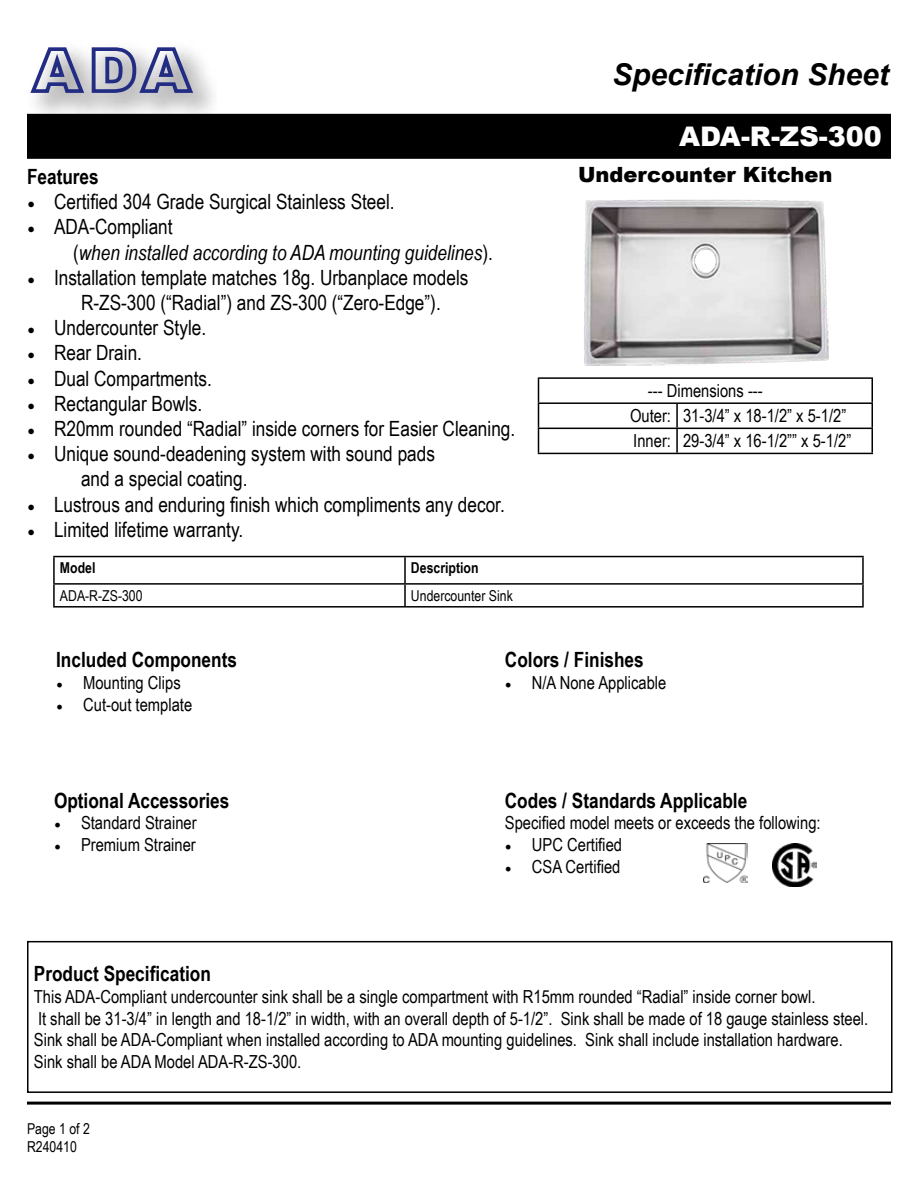
<style>
.page{position:relative;width:918px;height:1188px;background:#fff}
.page>*{position:absolute;margin:0;border:0;box-sizing:border-box;transform-origin:0 0}
.t1{font:italic 700 30px "Arial";color:#000}
.t2{font:900 27px "Arial";color:#fff}
.t3{font:21px/25.2px "Arial Narrow";color:#000}
.t4{font:700 21px "Arial Narrow";color:#000}
.t5{font:italic 21px/25.2px "Arial Narrow";color:#000}
.t6{font:900 21px "Arial";color:#000}
.t7{font:18px/21.6px "Arial Narrow";color:#000}
.t8{font:15px/18px "Arial Narrow";color:#000}
.t9{font:700 15px "Arial Narrow";color:#000}
.s1{font-family:"Minion Pro"}
.s2{font-family:"Minion Pro";font-style:normal}
.s3{font-style:normal}
</style>
<div class="page">
<hr style="left:27px;top:1102px;width:864px;height:3px;background:#000">
<hr style="left:53px;top:556px;width:352px;height:1px;background:#000">
<hr style="left:53px;top:557px;width:2px;height:26px;background:#000">
<hr style="left:405px;top:556px;width:459px;height:1px;background:#000">
<hr style="left:404px;top:557px;width:2px;height:26px;background:#000">
<hr style="left:862px;top:557px;width:2px;height:26px;background:#000">
<hr style="left:53px;top:583px;width:352px;height:2px;background:#000">
<hr style="left:53px;top:585px;width:2px;height:21px;background:#000">
<hr style="left:405px;top:583px;width:459px;height:2px;background:#000">
<hr style="left:404px;top:585px;width:2px;height:21px;background:#000">
<hr style="left:862px;top:585px;width:2px;height:21px;background:#000">
<hr style="left:53px;top:606px;width:352px;height:2px;background:#000">
<hr style="left:405px;top:606px;width:459px;height:2px;background:#000">
<img style="left:704px;top:843px;width:44px;height:39px">
<img style="left:773px;top:843px;width:43px;height:43px">
<hr style="left:538px;top:377px;width:139px;height:2px;background:#000">
<hr style="left:677px;top:377px;width:196px;height:2px;background:#000">
<hr style="left:871px;top:379px;width:2px;height:23px;background:#000">
<hr style="left:538px;top:402px;width:139px;height:2px;background:#000">
<hr style="left:677px;top:402px;width:196px;height:2px;background:#000">
<hr style="left:676px;top:404px;width:2px;height:24px;background:#000">
<hr style="left:871px;top:404px;width:2px;height:24px;background:#000">
<hr style="left:538px;top:428px;width:139px;height:1px;background:#000">
<svg style="left:538px;top:379px;width:1px;height:74px"></svg>
<hr style="left:677px;top:428px;width:196px;height:1px;background:#000">
<hr style="left:676px;top:429px;width:2px;height:24px;background:#000">
<hr style="left:871px;top:429px;width:2px;height:24px;background:#000">
<hr style="left:538px;top:453px;width:139px;height:1px;background:#000">
<hr style="left:677px;top:453px;width:196px;height:1px;background:#000">
<div style="left:27px;top:941px;width:865px;height:152px;border:2px solid #000"></div>
<div style="left:27px;top:114px;width:864px;height:45px;background:#000"></div>
<img style="left:584px;top:199px;width:245px;height:167px">
<svg style="left:30px;top:46px;width:166px;height:49px"></svg>
<h1 class="t1" style="left:612px;top:55px;width:278px">Specification Sheet</h1>
<p class="t4" style="left:27px;top:161px;width:73px">Features</p>
<p class="t3" style="left:27px;top:189px;width:369px"><span class="s1">•</span> Certified 304 Grade Surgical Stainless Steel.</p>
<p class="t5" style="left:73px;top:214px;width:421px;text-indent:-46px"><span class="s2">•</span> <span class="s3">ADA-Compliant<br>(</span>when installed according to ADA mounting guidelines<span class="s3">).</span></p>
<p class="t3" style="left:81px;top:264px;width:389px;text-indent:-54px"><span class="s1">•</span> Installation template matches 18g. Urbanplace models<br>R-ZS-300 (“Radial”) and ZS-300 (“Zero-Edge”).</p>
<p class="t3" style="left:27px;top:315px;width:181px"><span class="s1">•</span> Undercounter Style.</p>
<p class="t3" style="left:27px;top:340px;width:117px"><span class="s1">•</span> Rear Drain.</p>
<p class="t3" style="left:27px;top:365px;width:186px"><span class="s1">•</span> Dual Compartments.</p>
<p class="t3" style="left:27px;top:390px;width:177px"><span class="s1">•</span> Rectangular Bowls.</p>
<p class="t3" style="left:27px;top:415px;width:490px"><span class="s1">•</span> R20mm rounded “Radial” inside corners for Easier Cleaning.</p>
<p class="t3" style="left:81px;top:441px;width:355px;text-indent:-54px"><span class="s1">•</span> Unique sound-deadening system with sound pads and a special coating.</p>
<p class="t3" style="left:27px;top:491px;width:479px"><span class="s1">•</span> Lustrous and enduring finish which compliments any decor.</p>
<p class="t3" style="left:27px;top:516px;width:218px"><span class="s1">•</span> Limited lifetime warranty.</p>
<p class="t9" style="left:60px;top:557px;width:37px">Model</p>
<p class="t9" style="left:411px;top:557px;width:69px">Description</p>
<p class="t8" style="left:60px;top:586px;width:84px">ADA-R-ZS-300</p>
<p class="t8" style="left:411px;top:586px;width:103px">Undercounter Sink</p>
<h2 class="t2" style="left:679px;top:117px;width:204px">ADA-R-ZS-300</h2>
<p class="t6" style="left:578px;top:159px;width:256px">Undercounter Kitchen</p>
<p class="t7" style="left:630px;top:378px;width:223px;line-height:25px;text-indent:18px">--- Dimensions ---<br>Outer: 31-3/4” x 18-1/2” x 5-1/2”<br>Inner: 29-3/4” x 16-1/2”” x 5-1/2”</p>
<p class="t4" style="left:56px;top:644px;width:182px">Included Components</p>
<p class="t7" style="left:56px;top:671px;width:126px"><span class="s1">•</span> Mounting Clips</p>
<p class="t7" style="left:56px;top:693px;width:138px"><span class="s1">•</span> Cut-out template</p>
<p class="t4" style="left:54px;top:784px;width:177px">Optional Accessories</p>
<p class="t7" style="left:54px;top:812px;width:144px"><span class="s1">•</span> Standard Strainer</p>
<p class="t7" style="left:54px;top:833px;width:143px"><span class="s1">•</span> Premium Strainer</p>
<p class="t4" style="left:505px;top:644px;width:140px">Colors / Finishes</p>
<p class="t7" style="left:505px;top:671px;width:163px"><span class="s1">•</span> N/A None Applicable</p>
<p class="t4" style="left:505px;top:784px;width:244px">Codes / Standards Applicable</p>
<p class="t7" style="left:505px;top:812px;width:317px">Specified model meets or exceeds the following:</p>
<p class="t7" style="left:505px;top:833px;width:119px"><span class="s1">•</span> UPC Certified</p>
<p class="t7" style="left:505px;top:855px;width:117px"><span class="s1">•</span> CSA Certified</p>
<p class="t4" style="left:34px;top:958px;width:179px">Product Specification</p>
<p class="t7" style="left:34px;top:985px;width:836px">This ADA-Compliant undercounter sink shall be a single compartment with R15mm rounded “Radial” inside corner bowl.<br>It shall be 31-3/4” in length and 18-1/2” in width, with an overall depth of 5-1/2”. Sink shall be made of 18 gauge stainless steel.<br>Sink shall be ADA-Compliant when installed according to ADA mounting guidelines. Sink shall include installation hardware.<br>Sink shall be ADA Model ADA-R-ZS-300.</p>
<p class="t8" style="left:27px;top:1119px;width:64px">Page 1 of 2<br>R240410</p>
</div>
